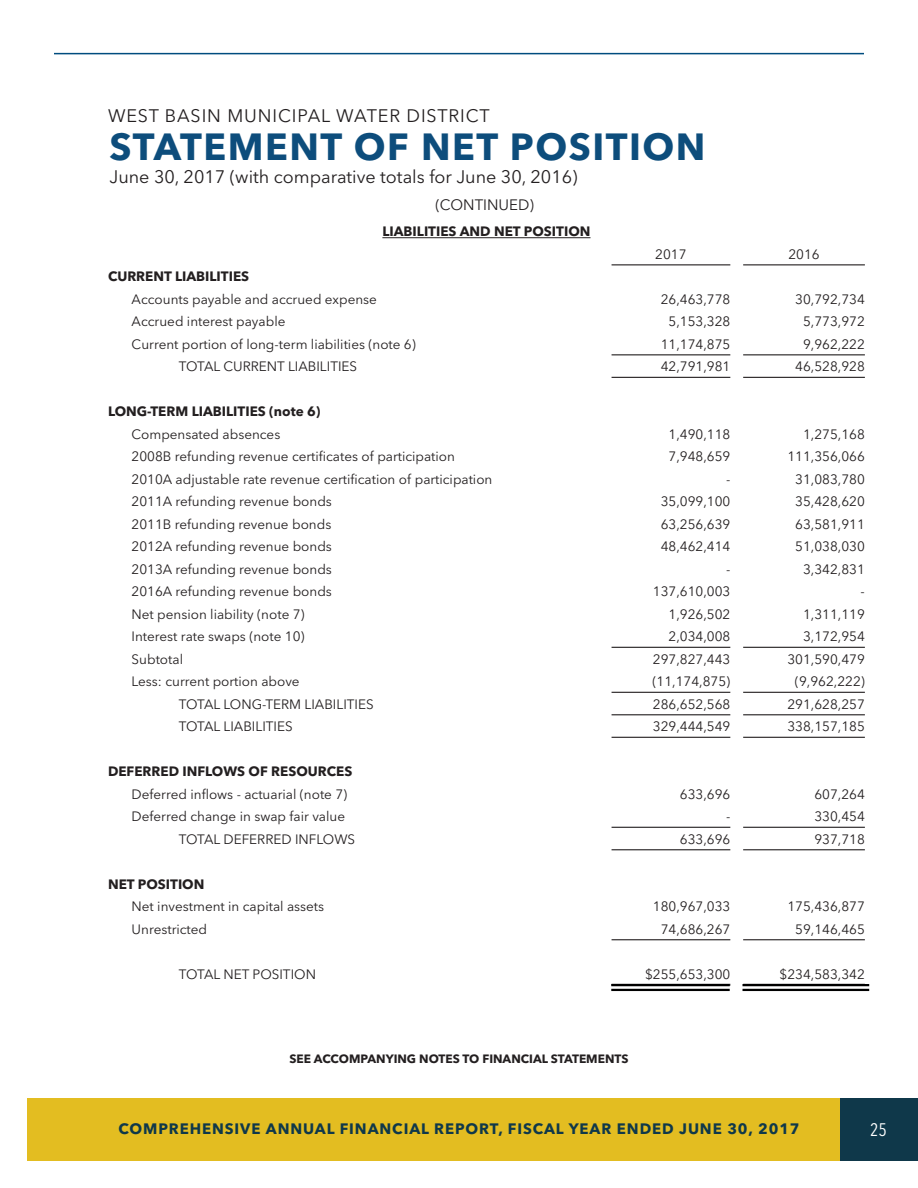
<style>
.page{position:relative;width:918px;height:1188px;background:#fff}
.page>*{position:absolute;margin:0;border:0;box-sizing:border-box;transform-origin:0 0}
.t1{font:700 37.5px "Avenir Next LT Pro";letter-spacing:.04em;color:#0d4d7c}
.t2{font:18px "Avenir Next LT Pro";color:#231f20}
.t3{font:18px "Avenir Next LT Pro";letter-spacing:.05em;color:#231f20}
.t4{font:condensed 18px "Avenir Next LT Pro";color:#fff}
.t5{font:700 15px "Avenir Next LT Pro";letter-spacing:.06em;color:#0f384a}
.t6{font:15px "Avenir Next LT Pro";color:#231f20}
.t7{font:13.5px "Avenir Next LT Pro";color:#231f20}
.t8{font:700 13.5px "Avenir Next LT Pro";color:#231f20}
.t9{font:700 12px "Avenir Next LT Pro";color:#231f20}
</style>
<div class="page">
<div style="left:27px;top:1098px;width:891px;height:63px;background:#e3bd21"></div>
<div style="left:840px;top:1098px;width:78px;height:63px;background:#0f384a"></div>
<hr style="left:54px;top:53px;width:810px;height:1px;background:#004c7f">
<hr style="left:612px;top:264px;width:118px;height:1px;background:#231f20">
<hr style="left:743px;top:264px;width:122px;height:1px;background:#231f20">
<hr style="left:612px;top:354px;width:118px;height:1px;background:#231f20">
<hr style="left:743px;top:354px;width:122px;height:1px;background:#231f20">
<hr style="left:612px;top:377px;width:118px;height:1px;background:#231f20">
<hr style="left:743px;top:377px;width:122px;height:1px;background:#231f20">
<hr style="left:612px;top:647px;width:118px;height:1px;background:#231f20">
<hr style="left:743px;top:647px;width:122px;height:1px;background:#231f20">
<hr style="left:612px;top:692px;width:118px;height:1px;background:#231f20">
<hr style="left:743px;top:692px;width:122px;height:1px;background:#231f20">
<hr style="left:612px;top:714px;width:118px;height:1px;background:#231f20">
<hr style="left:743px;top:714px;width:122px;height:1px;background:#231f20">
<hr style="left:612px;top:737px;width:118px;height:1px;background:#231f20">
<hr style="left:743px;top:737px;width:122px;height:1px;background:#231f20">
<hr style="left:612px;top:827px;width:118px;height:1px;background:#231f20">
<hr style="left:743px;top:827px;width:122px;height:1px;background:#231f20">
<hr style="left:612px;top:849px;width:118px;height:1px;background:#231f20">
<hr style="left:743px;top:849px;width:122px;height:1px;background:#231f20">
<hr style="left:612px;top:939px;width:118px;height:1px;background:#231f20">
<hr style="left:743px;top:939px;width:122px;height:1px;background:#231f20">
<hr style="left:382px;top:237px;width:209px;height:1px;background:#231f20">
<hr style="left:611px;top:984px;width:119px;height:2px;background:#000">
<hr style="left:611px;top:989px;width:119px;height:2px;background:#000">
<hr style="left:742px;top:984px;width:127px;height:2px;background:#000">
<hr style="left:742px;top:989px;width:127px;height:2px;background:#000">
<h2 class="t3" style="left:108px;top:105px;width:383px">WEST BASIN MUNICIPAL WATER DISTRICT</h2>
<h1 class="t1" style="left:109px;top:124px;width:598px">STATEMENT OF NET POSITION</h1>
<h2 class="t2" style="left:109px;top:166px;width:470px">June 30, 2017 (with comparative totals for June 30, 2016)</h2>
<p class="t8" style="left:382px;top:223px;width:210px">LIABILITIES AND NET POSITION</p>
<p class="t7" style="left:655px;top:246px;width:33px">2017</p>
<p class="t7" style="left:788px;top:246px;width:33px">2016</p>
<p class="t8" style="left:108px;top:268px;width:143px">CURRENT LIABILITIES</p>
<p class="t7" style="left:132px;top:291px;width:247px">Accounts payable and accrued expense</p>
<p class="t7" style="left:661px;top:291px;width:71px">26,463,778</p>
<p class="t7" style="left:795px;top:291px;width:71px">30,792,734</p>
<p class="t7" style="left:132px;top:314px;width:155px">Accrued interest payable</p>
<p class="t7" style="left:669px;top:314px;width:63px">5,153,328</p>
<p class="t7" style="left:803px;top:314px;width:63px">5,773,972</p>
<p class="t7" style="left:132px;top:336px;width:286px">Current portion of long-term liabilities (note 6)</p>
<p class="t7" style="left:661px;top:336px;width:71px">11,174,875</p>
<p class="t7" style="left:803px;top:336px;width:63px">9,962,222</p>
<p class="t7" style="left:179px;top:359px;width:180px">TOTAL CURRENT LIABILITIES</p>
<p class="t7" style="left:661px;top:359px;width:71px">42,791,981</p>
<p class="t7" style="left:795px;top:359px;width:71px">46,528,928</p>
<p class="t8" style="left:108px;top:403px;width:214px">LONG-TERM LIABILITIES (note 6)</p>
<p class="t7" style="left:132px;top:426px;width:150px">Compensated absences</p>
<p class="t7" style="left:669px;top:426px;width:63px">1,490,118</p>
<p class="t7" style="left:803px;top:426px;width:63px">1,275,168</p>
<p class="t7" style="left:132px;top:449px;width:325px">2008B refunding revenue certificates of participation</p>
<p class="t7" style="left:669px;top:449px;width:63px">7,948,659</p>
<p class="t7" style="left:787px;top:449px;width:79px">111,356,066</p>
<p class="t7" style="left:132px;top:471px;width:362px">2010A adjustable rate revenue certification of participation</p>
<p class="t7" style="left:726px;top:471px;width:6px">-</p>
<p class="t7" style="left:795px;top:471px;width:71px">31,083,780</p>
<p class="t7" style="left:132px;top:494px;width:202px">2011A refunding revenue bonds</p>
<p class="t7" style="left:661px;top:494px;width:71px">35,099,100</p>
<p class="t7" style="left:795px;top:494px;width:71px">35,428,620</p>
<p class="t7" style="left:132px;top:516px;width:201px">2011B refunding revenue bonds</p>
<p class="t7" style="left:661px;top:516px;width:71px">63,256,639</p>
<p class="t7" style="left:795px;top:516px;width:71px">63,581,911</p>
<p class="t7" style="left:132px;top:539px;width:202px">2012A refunding revenue bonds</p>
<p class="t7" style="left:661px;top:539px;width:71px">48,462,414</p>
<p class="t7" style="left:795px;top:539px;width:71px">51,038,030</p>
<p class="t7" style="left:132px;top:561px;width:202px">2013A refunding revenue bonds</p>
<p class="t7" style="left:726px;top:561px;width:6px">-</p>
<p class="t7" style="left:803px;top:561px;width:63px">3,342,831</p>
<p class="t7" style="left:132px;top:583px;width:202px">2016A refunding revenue bonds</p>
<p class="t7" style="left:653px;top:583px;width:79px">137,610,003</p>
<p class="t7" style="left:861px;top:583px;width:6px">-</p>
<p class="t7" style="left:132px;top:606px;width:175px">Net pension liability (note 7)</p>
<p class="t7" style="left:669px;top:606px;width:63px">1,926,502</p>
<p class="t7" style="left:803px;top:606px;width:63px">1,311,119</p>
<p class="t7" style="left:132px;top:628px;width:174px">Interest rate swaps (note 10)</p>
<p class="t7" style="left:669px;top:628px;width:63px">2,034,008</p>
<p class="t7" style="left:803px;top:628px;width:63px">3,172,954</p>
<p class="t7" style="left:132px;top:651px;width:53px">Subtotal</p>
<p class="t7" style="left:653px;top:651px;width:79px">297,827,443</p>
<p class="t7" style="left:787px;top:651px;width:79px">301,590,479</p>
<p class="t7" style="left:132px;top:673px;width:170px">Less: current portion above</p>
<p class="t7" style="left:653px;top:673px;width:79px">(11,174,875)</p>
<p class="t7" style="left:795px;top:673px;width:71px">(9,962,222)</p>
<p class="t7" style="left:179px;top:696px;width:196px">TOTAL LONG-TERM LIABILITIES</p>
<p class="t7" style="left:653px;top:696px;width:79px">286,652,568</p>
<p class="t7" style="left:787px;top:696px;width:79px">291,628,257</p>
<p class="t7" style="left:179px;top:718px;width:115px">TOTAL LIABILITIES</p>
<p class="t7" style="left:653px;top:718px;width:79px">329,444,549</p>
<p class="t7" style="left:787px;top:718px;width:79px">338,157,185</p>
<p class="t8" style="left:108px;top:763px;width:246px">DEFERRED INFLOWS OF RESOURCES</p>
<p class="t7" style="left:132px;top:786px;width:217px">Deferred inflows - actuarial (note 7)</p>
<p class="t7" style="left:680px;top:786px;width:52px">633,696</p>
<p class="t7" style="left:814px;top:786px;width:52px">607,264</p>
<p class="t7" style="left:132px;top:808px;width:215px">Deferred change in swap fair value</p>
<p class="t7" style="left:726px;top:808px;width:6px">-</p>
<p class="t7" style="left:814px;top:808px;width:52px">330,454</p>
<p class="t7" style="left:179px;top:831px;width:178px">TOTAL DEFERRED INFLOWS</p>
<p class="t7" style="left:680px;top:831px;width:52px">633,696</p>
<p class="t7" style="left:814px;top:831px;width:52px">937,718</p>
<p class="t8" style="left:108px;top:876px;width:98px">NET POSITION</p>
<p class="t7" style="left:132px;top:898px;width:194px">Net investment in capital assets</p>
<p class="t7" style="left:653px;top:898px;width:79px">180,967,033</p>
<p class="t7" style="left:787px;top:898px;width:79px">175,436,877</p>
<p class="t7" style="left:132px;top:921px;width:77px">Unrestricted</p>
<p class="t7" style="left:661px;top:921px;width:71px">74,686,267</p>
<p class="t7" style="left:795px;top:921px;width:71px">59,146,465</p>
<p class="t7" style="left:179px;top:966px;width:139px">TOTAL NET POSITION</p>
<p class="t7" style="left:645px;top:966px;width:87px">$255,653,300</p>
<p class="t7" style="left:780px;top:966px;width:87px">$234,583,342</p>
<p class="t6" style="left:435px;top:196px;width:100px">(CONTINUED)</p>
<p class="t9" style="left:289px;top:1052px;width:341px">SEE ACCOMPANYING NOTES TO FINANCIAL STATEMENTS</p>
<p class="t5" style="left:118px;top:1119px;width:683px">COMPREHENSIVE ANNUAL FINANCIAL REPORT, FISCAL YEAR ENDED JUNE 30, 2017</p>
<h2 class="t4" style="left:870px;top:1118px;width:18px">25</h2>
</div>
